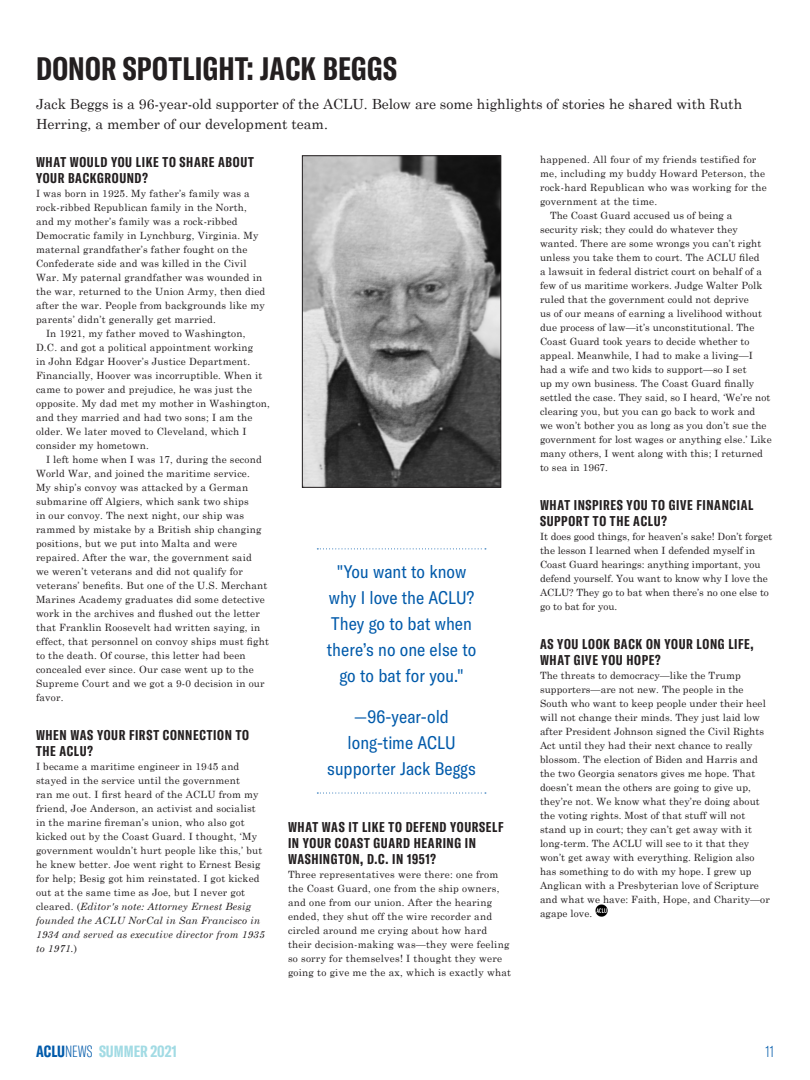
<style>
.page{position:relative;width:810px;height:1080px;background:#fff}
.page>*{position:absolute;margin:0;border:0;box-sizing:border-box;transform-origin:0 0}
.HEAD_32{font:700 extra-condensed 32px "GT America";letter-spacing:.01em;color:#231f20}
.pullquote_18_pt_blue{font:condensed 18px/26px "GT America";color:#015aaa;text-align:center}
.t1{font:700 extra-condensed 16px "GT America";color:#a2dbe4}
.t2{font:100 extra-condensed 16px "GT America";color:#015aaa}
.head_smallest_14_pt{font:700 extra-condensed 14px/16px "GT America";letter-spacing:.045em;color:#231f20}
.body_first_para{font:14px/20px "Century Schoolbook";color:#231f20}
.body_no_indent{font:10px/14px "Century Schoolbook";letter-spacing:.02em;color:#231f20}
.body{font:10px/14px "Century Schoolbook";letter-spacing:.02em;color:#231f20}
.body_no_indent-2{font:10px/14px "Century Schoolbook";color:#231f20}
.s1{font-style:italic}
.s2{color:#015aaa}
.s3{font-weight:100;color:#015aaa}
</style>
<div class="page">
<svg style="left:595px;top:905px;width:12px;height:12px"></svg>
<svg style="left:317px;top:548px;width:169px;height:1px"></svg>
<svg style="left:317px;top:793px;width:169px;height:1px"></svg>
<img style="left:304px;top:157px;width:195px;height:329px">
<div style="left:302px;top:155px;width:199px;height:333px;border:1px solid #231f20"></div>
<p class="HEAD_32" style="left:36px;top:49px;width:362px">DONOR SPOTLIGHT: JACK BEGGS</p>
<p class="body_first_para" style="left:36px;top:93px;width:708px">Jack Beggs is a 96-year-old supporter of the ACLU. Below are some highlights of stories he shared with Ruth<br>Herring, a member of our development team.</p>
<p class="head_smallest_14_pt" style="left:36px;top:154px;width:219px">WHAT WOULD YOU LIKE TO SHARE ABOUT<br>YOUR BACKGROUND?</p>
<p class="body_no_indent" style="left:36px;top:186px;width:231px">I was born in 1925. My father’s family was a rock-ribbed Republican family in the North, and my mother’s family was a rock-ribbed Democratic family in Lynchburg, Virginia. My maternal grandfather’s father fought on the Confederate side and was killed in the Civil War. My paternal grandfather was wounded in the war, returned to the Union Army, then died after the war. People from backgrounds like my parents’ didn’t generally get married.</p>
<p class="body" style="left:36px;top:326px;width:235px;text-indent:10px">In 1921, my father moved to Washington,<br>D.C. and got a political appointment working<br>in John Edgar Hoover’s Justice Department.<br>Financially, Hoover was incorruptible. When it came to power and prejudice, he was just the opposite. My dad met my mother in Washington, and they married and had two sons; I am the older. We later moved to Cleveland, which I consider my hometown.</p>
<p class="body" style="left:36px;top:452px;width:234px;text-indent:10px">I left home when I was 17, during the second World War, and joined the maritime service.<br>My ship’s convoy was attacked by a German submarine off Algiers, which sank two ships<br>in our convoy. The next night, our ship was rammed by mistake by a British ship changing positions, but we put into Malta and were repaired. After the war, the government said<br>we weren’t veterans and did not qualify for veterans’ benefits. But one of the U.S. Merchant Marines Academy graduates did some detective work in the archives and flushed out the letter that Franklin Roosevelt had written saying, in effect, that personnel on convoy ships must fight to the death. Of course, this letter had been concealed ever since. Our case went up to the Supreme Court and we got a 9-0 decision in our favor.</p>
<p class="head_smallest_14_pt" style="left:36px;top:727px;width:215px">WHEN WAS YOUR FIRST CONNECTION TO<br>THE ACLU?</p>
<p class="body_no_indent" style="left:36px;top:759px;width:230px">I became a maritime engineer in 1945 and stayed in the service until the government<br>ran me out. I first heard of the ACLU from my friend, Joe Anderson, an activist and socialist in the marine fireman’s union, who also got kicked out by the Coast Guard. I thought, ‘My government wouldn’t hurt people like this,’ but he knew better. Joe went right to Ernest Besig for help; Besig got him reinstated. I got kicked out at the same time as Joe, but I never got cleared. (<span class="s1">Editor's note: Attorney Ernest Besig founded the ACLU NorCal in San Francisco in 1934 and served as executive director from 1935 to 1971.</span>)</p>
<p class="body_no_indent" style="left:540px;top:152px;width:228px">happened. All four of my friends testified for me, including my buddy Howard Peterson, the rock-hard Republican who was working for the government at the time.</p>
<p class="body" style="left:540px;top:208px;width:233px;text-indent:10px">The Coast Guard accused us of being a security risk; they could do whatever they wanted. There are some wrongs you can’t right unless you take them to court. The ACLU filed<br>a lawsuit in federal district court on behalf of a few of us maritime workers. Judge Walter Polk ruled that the government could not deprive<br>us of our means of earning a livelihood without due process of law—it’s unconstitutional. The Coast Guard took years to decide whether to appeal. Meanwhile, I had to make a living—I had a wife and two kids to support—so I set<br>up my own business. The Coast Guard finally settled the case. They said, so I heard, ‘We’re not clearing you, but you can go back to work and<br>we won’t bother you as long as you don’t sue the government for lost wages or anything else.’ Like many others, I went along with this; I returned to sea in 1967.</p>
<p class="head_smallest_14_pt" style="left:540px;top:497px;width:215px">WHAT INSPIRES YOU TO GIVE FINANCIAL<br>SUPPORT TO THE ACLU?</p>
<p class="body_no_indent-2" style="left:540px;top:529px;width:234px">It does good things, for heaven’s sake! Don’t forget the lesson I learned when I defended myself in Coast Guard hearings: anything important, you defend yourself. You want to know why I love the ACLU? They go to bat when there’s no one else to go to bat for you.</p>
<p class="head_smallest_14_pt" style="left:540px;top:636px;width:215px">AS YOU LOOK BACK ON YOUR LONG LIFE,<br>WHAT GIVE YOU HOPE?</p>
<p class="body_no_indent" style="left:540px;top:668px;width:231px">The threats to democracy—like the Trump supporters—are not new. The people in the South who want to keep people under their heel will not change their minds. They just laid low after President Johnson signed the Civil Rights Act until they had their next chance to really blossom. The election of Biden and Harris and the two Georgia senators gives me hope. That doesn’t mean the others are going to give up, they’re not. We know what they’re doing about the voting rights. Most of that stuff will not stand up in court; they can’t get away with it long-term. The ACLU will see to it that they won’t get away with everything. Religion also has something to do with my hope. I grew up Anglican with a Presbyterian love of Scripture and what we have: Faith, Hope, and Charity—or agape love.</p>
<p class="pullquote_18_pt_blue" style="left:327px;top:559px;width:151px">"You want to know why I love the ACLU?<br>They go to bat when there’s no one else to go to bat for you."</p>
<p class="pullquote_18_pt_blue" style="left:327px;top:704px;width:150px">—96-year-old long-time ACLU supporter Jack Beggs</p>
<p class="head_smallest_14_pt" style="left:288px;top:819px;width:217px">WHAT WAS IT LIKE TO DEFEND YOURSELF<br>IN YOUR COAST GUARD HEARING IN<br>WASHINGTON, D.C. IN 1951?</p>
<p class="body_no_indent" style="left:288px;top:867px;width:225px">Three representatives were there: one from the Coast Guard, one from the ship owners, and one from our union. After the hearing ended, they shut off the wire recorder and circled around me crying about how hard their decision-making was—they were feeling so sorry for themselves! I thought they were going to give me the ax, which is exactly what</p>
<h3 class="t1" style="left:36px;top:1042px;width:142px"><span class="s2">ACLU</span><span class="s3">NEWS</span> SUMMER 2021</h3>
<h3 class="t2" style="left:765px;top:1042px;width:10px">11</h3>
</div>
